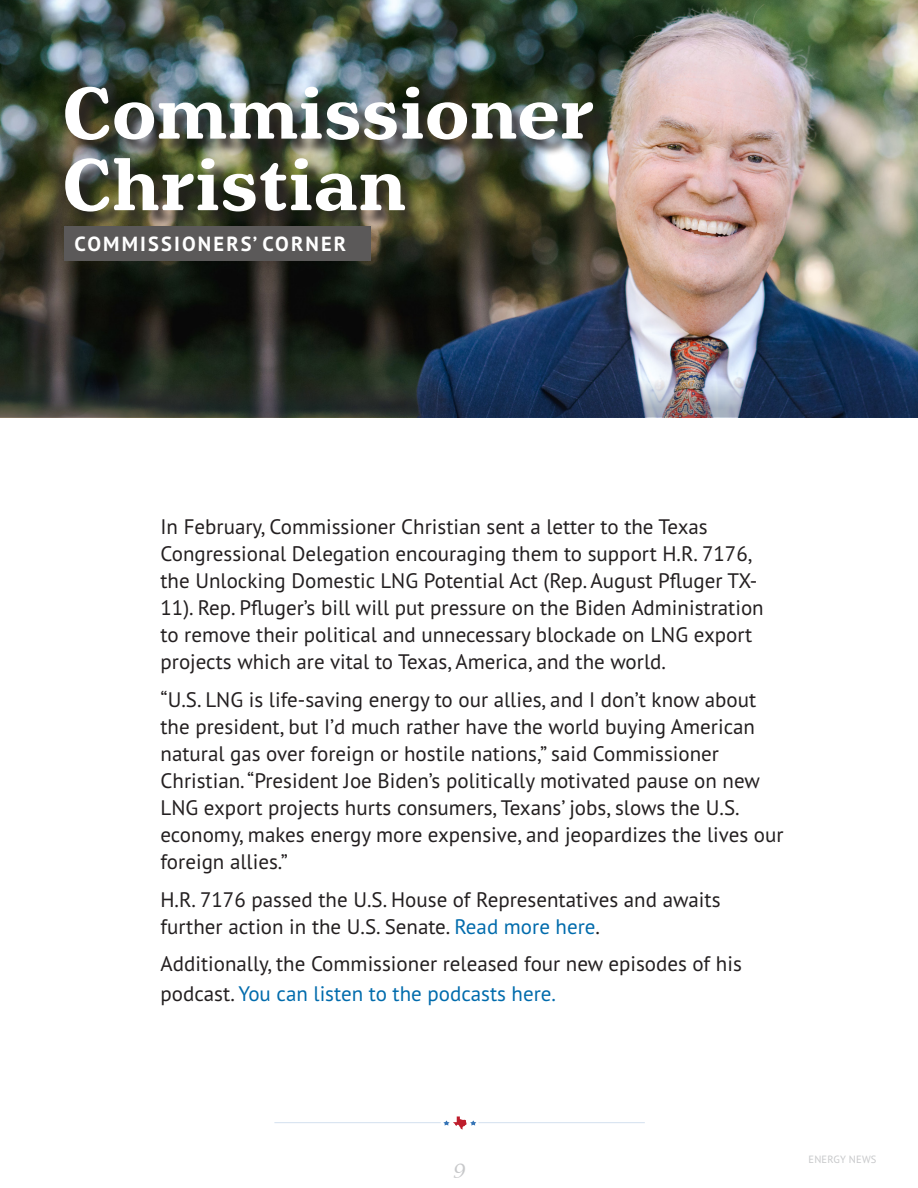
<style>
.page{position:relative;width:918px;height:1188px;background:#fff}
.page>*{position:absolute;margin:0;border:0;box-sizing:border-box;transform-origin:0 0}
.t1{font:700 77.1px/71.6px "Henriette";letter-spacing:.025em;color:#fff}
.t2{font:21px/27px "PT Sans Pro";color:#231f20}
.t3{font:italic 21px "Lucida Calligraphy";color:#c7c8ca}
.t4{font:700 20.4px "PT Sans Pro";letter-spacing:.105em;color:#fff}
.t5{font:10.5px "PT Sans Pro";letter-spacing:.02em;color:#c7c8ca}
.s1{color:#006bac}
</style>
<div class="page">
<hr style="left:274px;top:1122px;width:167px;height:1px;background:#c0d3e8">
<hr style="left:478px;top:1122px;width:167px;height:1px;background:#c0d3e8">
<svg style="left:443px;top:1116px;width:33px;height:13px"></svg>
<img style="left:0;top:0;width:918px;height:355px">
<div style="left:67px;top:89px;width:543px;height:139px;background:#231f20;opacity:.75"></div>
<div style="left:64px;top:227px;width:307px;height:34px;background:#5b5959"></div>
<svg style="left:0;top:355px;width:918px;height:63px;background:#303d4a"></svg>
<p class="t1" style="left:63px;top:79px;width:532px">Commissioner<br>Christian</p>
<p class="t4" style="left:75px;top:231px;width:273px">COMMISSIONERS’ CORNER</p>
<p class="t2" style="left:161px;top:513px;width:605px">In February, Commissioner Christian sent a letter to the Texas Congressional Delegation encouraging them to support H.R. 7176, the Unlocking Domestic LNG Potential Act (Rep. August Pfluger TX-11). Rep. Pfluger’s bill will put pressure on the Biden Administration to remove their political and unnecessary blockade on LNG export projects which are vital to Texas, America, and the world.</p>
<p class="t2" style="left:161px;top:685px;width:625px">“U.S. LNG is life-saving energy to our allies, and I don’t know about the president, but I’d much rather have the world buying American natural gas over foreign or hostile nations,” said Commissioner Christian. “President Joe Biden’s politically motivated pause on new LNG export projects hurts consumers, Texans’ jobs, slows the U.S. economy, makes energy more expensive, and jeopardizes the lives our foreign allies.”</p>
<p class="t2" style="left:161px;top:885px;width:562px">H.R. 7176 passed the U.S. House of Representatives and awaits further action in the U.S. Senate. <span class="s1">Read more here</span>.</p>
<p class="t2" style="left:161px;top:949px;width:583px;line-height:30px">Additionally, the Commissioner released four new episodes of his podcast. <span class="s1">You can listen to the podcasts here.</span></p>
<p class="t3" style="left:452px;top:1154px;width:15px">9</p>
<p class="t5" style="left:809px;top:1153px;width:69px">ENERGY NEWS</p>
</div>
